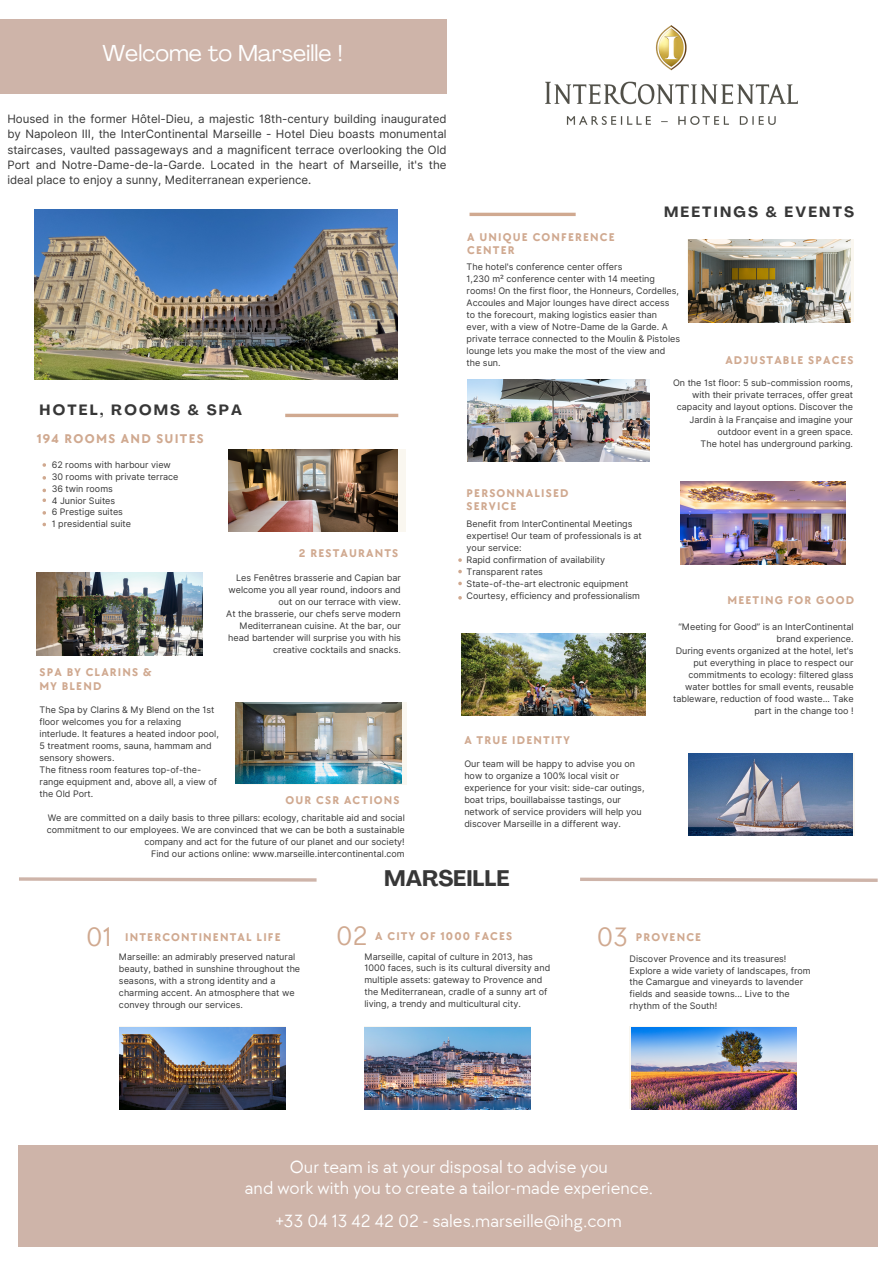
<style>
.page{position:relative;width:894px;height:1264px;background:#fff}
.page>*{position:absolute;margin:0;border:0;box-sizing:border-box;transform-origin:0 0}
.t1{font:27.45px "TT Chocolates";color:#d0a990}
.t2{font:22.8px "Agrandir";color:#fff}
.t3{font:700 22.2px "Agrandir";color:#373737}
.t4{font:18.3px/21.6px "TT Chocolates";color:#fff;text-align:center}
.t5{font:700 14.7px "Agrandir";letter-spacing:.15em;color:#373737}
.t6{font:700 13.05px "TT Chocolates";letter-spacing:.1em;color:#d0a990}
.t7{font:11.55px/15.3px "Inter";color:#373737;text-align:justify}
.t8{font:700 11.55px/13.5px "TT Chocolates";letter-spacing:.1em;color:#d0a990}
.t9{font:9px/12px "Inter";color:#373737}
</style>
<div class="page">
<img style="left:34px;top:210px;width:364px;height:170px">
<div style="left:0;top:19px;width:447px;height:75px;background:#ceb4a9"></div>
<img style="left:545px;top:25px;width:252px;height:100px">
<div style="left:18px;top:1145px;width:859px;height:101px;background:#ceb4a9"></div>
<div style="left:240px;top:702px;width:166px;height:82px;background:linear-gradient(to bottom,#faf7f0,#faf7f0)"></div>
<div style="left:239px;top:449px;width:166px;height:82px;background:#faf7f0"></div>
<div style="left:629px;top:1026px;width:166px;height:82px;background:#faf7f0"></div>
<hr style="left:469px;top:213px;width:106px;height:3px;background:#d0a990">
<img style="left:229px;top:449px;width:168px;height:82px">
<svg style="left:42px;top:488px;width:4px;height:4px"></svg>
<svg style="left:42px;top:498px;width:4px;height:4px"></svg>
<svg style="left:42px;top:522px;width:4px;height:4px"></svg>
<img style="left:37px;top:573px;width:165px;height:82px">
<img style="left:235px;top:702px;width:166px;height:81px">
<img style="left:688px;top:240px;width:162px;height:82px">
<img style="left:467px;top:380px;width:182px;height:82px">
<img style="left:680px;top:482px;width:165px;height:82px">
<img style="left:461px;top:633px;width:184px;height:82px">
<img style="left:688px;top:753px;width:164px;height:82px">
<img style="left:365px;top:1027px;width:165px;height:82px">
<img style="left:120px;top:1027px;width:165px;height:82px">
<img style="left:631px;top:1027px;width:165px;height:82px">
<svg style="left:19px;top:877px;width:298px;height:5px"></svg>
<svg style="left:580px;top:877px;width:298px;height:5px"></svg>
<hr style="left:285px;top:414px;width:113px;height:3px;background:#d0a990">
<p class="t2" style="left:102px;top:44px;width:242px">Welcome to Marseille !</p>
<p class="t7" style="left:7px;top:111px;width:440px">Housed in the former Hôtel-Dieu, a majestic 18th-century building inaugurated by Napoleon III, the InterContinental Marseille - Hotel Dieu boasts monumental staircases, vaulted passageways and a magnificent terrace overlooking the Old Port and Notre-Dame-de-la-Garde. Located in the heart of Marseille, it's the ideal place to enjoy a sunny, Mediterranean experience.</p>
<p class="t5" style="left:40px;top:404px;width:204px">HOTEL, ROOMS &amp; SPA</p>
<p class="t6" style="left:37px;top:431px;width:168px">194 ROOMS AND SUITES</p>
<p class="t9" style="left:52px;top:459px;width:121px">62 rooms with harbour view</p>
<h6 class="t9" style="left:52px;top:470px;width:128px">30 rooms with private terrace</h6>
<p class="t9" style="left:52px;top:482px;width:63px">36 twin rooms</p>
<p class="t9" style="left:52px;top:494px;width:65px">4 Junior Suites</p>
<p class="t9" style="left:52px;top:506px;width:73px">6 Prestige suites</p>
<h6 class="t9" style="left:52px;top:518px;width:81px">1 presidential suite</h6>
<p class="t8" style="left:40px;top:666px;width:113px">SPA BY CLARINS &amp;<br>MY BLEND</p>
<h4 class="t8" style="left:299px;top:546px;width:101px">2 RESTAURANTS</h4>
<p class="t9" style="left:228px;top:572px;width:174px;text-align:right">Les Fenêtres brasserie and Capian bar welcome you all year round, indoors and out on our terrace with view.</p>
<p class="t9" style="left:226px;top:608px;width:176px;text-align:right">At the brasserie, our chefs serve modern Mediterranean cuisine. At the bar, our head bartender will surprise you with his creative cocktails and snacks.</p>
<p class="t9" style="left:40px;top:703px;width:181px">The Spa by Clarins &amp; My Blend on the 1st floor welcomes you for a relaxing interlude. It features a heated indoor pool, 5 treatment rooms, sauna, hammam and sensory showers.</p>
<h6 class="t9" style="left:40px;top:763px;width:179px">The fitness room features top-of-the&shy;range equipment and, above all, a view of the Old Port.</h6>
<h6 class="t8" style="left:285px;top:794px;width:116px">OUR CSR ACTIONS</h6>
<p class="t9" style="left:47px;top:811px;width:359px;text-align:right">We are committed on a daily basis to three pillars: ecology, charitable aid and social commitment to our employees. We are convinced that we can be both a sustainable company and act for the future of our planet and our society!</p>
<p class="t9" style="left:151px;top:847px;width:255px">Find our actions online: www.marseille.intercontinental.com</p>
<p class="t8" style="left:467px;top:230px;width:149px">A UNIQUE CONFERENCE<br>CENTER</p>
<h1 class="t5" style="left:663px;top:206px;width:191px">MEETINGS &amp; EVENTS</h1>
<p class="t9" style="left:466px;top:261px;width:157px">The hotel's conference center offers</p>
<h4 class="t9" style="left:466px;top:273px;width:215px">1,230 m² conference center with 14 meeting rooms! On the first floor, the Honneurs, Cordelles, Accoules and Major lounges have direct access to the forecourt, making logistics easier than ever, with a view of Notre-Dame de la Garde. A private terrace connected to the Moulin &amp; Pistoles lounge lets you make the most of the view and the sun.</h4>
<h6 class="t8" style="left:725px;top:354px;width:130px">ADJUSTABLE SPACES</h6>
<p class="t8" style="left:466px;top:486px;width:103px">PERSONNALISED<br>SERVICE</p>
<p class="t9" style="left:466px;top:518px;width:176px">Benefit from InterContinental Meetings expertise! Our team of professionals is at your service:</p>
<p class="t9" style="left:466px;top:554px;width:140px">Rapid confirmation of availability<br>Transparent rates</p>
<h6 class="t9" style="left:466px;top:578px;width:163px">State-of-the-art electronic equipment</h6>
<p class="t9" style="left:466px;top:590px;width:175px">Courtesy, efficiency and professionalism</p>
<p class="t8" style="left:464px;top:733px;width:107px">A TRUE IDENTITY</p>
<p class="t9" style="left:464px;top:757px;width:182px">Our team will be happy to advise you on how to organize a 100% local visit or experience for your visit: side-car outings, boat trips, bouillabaisse tastings, our network of service providers will help you discover Marseille in a different way.</p>
<h6 class="t9" style="left:672px;top:377px;width:181px;text-align:right">On the 1st floor: 5 sub-commission rooms, with their private terraces, offer great capacity and layout options. Discover the Jardin à la Française and imagine your outdoor event in a green space.</h6>
<p class="t9" style="left:700px;top:437px;width:154px">The hotel has underground parking.</p>
<p class="t8" style="left:727px;top:594px;width:128px">MEETING FOR GOOD</p>
<p class="t9" style="left:678px;top:620px;width:177px;text-align:right">“Meeting for Good” is an InterContinental brand experience.</p>
<p class="t9" style="left:673px;top:644px;width:182px;text-align:right">During events organized at the hotel, let's put everything in place to respect our commitments to ecology: filtered glass water bottles for small events, reusable tableware, reduction of food waste... Take part in the change too !</p>
<p class="t1" style="left:86px;top:921px;width:27px">01</p>
<p class="t8" style="left:125px;top:930px;width:157px">INTERCONTINENTAL LIFE</p>
<p class="t9" style="left:119px;top:950px;width:183px">Marseille: an admirably preserved natural beauty, bathed in sunshine throughout the seasons, with a strong identity and a charming accent. An atmosphere that we convey through our services.</p>
<p class="t3" style="left:384px;top:868px;width:127px">MARSEILLE</p>
<p class="t1" style="left:336px;top:920px;width:33px">02</p>
<h6 class="t8" style="left:375px;top:929px;width:138px">A CITY OF 1000 FACES</h6>
<p class="t9" style="left:364px;top:950px;width:187px">Marseille, capital of culture in 2013, has 1000 faces, such is its cultural diversity and multiple assets: gateway to Provence and the Mediterranean, cradle of a sunny art of living, a trendy and multicultural city.</p>
<h6 class="t1" style="left:596px;top:921px;width:33px">03</h6>
<p class="t8" style="left:635px;top:930px;width:67px">PROVENCE</p>
<p class="t9" style="left:629px;top:952px;width:182px">Discover Provence and its treasures!<br>Explore a wide variety of landscapes, from the Camargue and vineyards to lavender fields and seaside towns... Live to the rhythm of the South!</p>
<p class="t4" style="left:245px;top:1156px;width:409px">Our team is at your disposal to advise you<br>and work with you to create a tailor-made experience.</p>
<p class="t4" style="left:276px;top:1210px;width:347px">+33 04 13 42 42 02 - sales.marseille@ihg.com</p>
</div>
